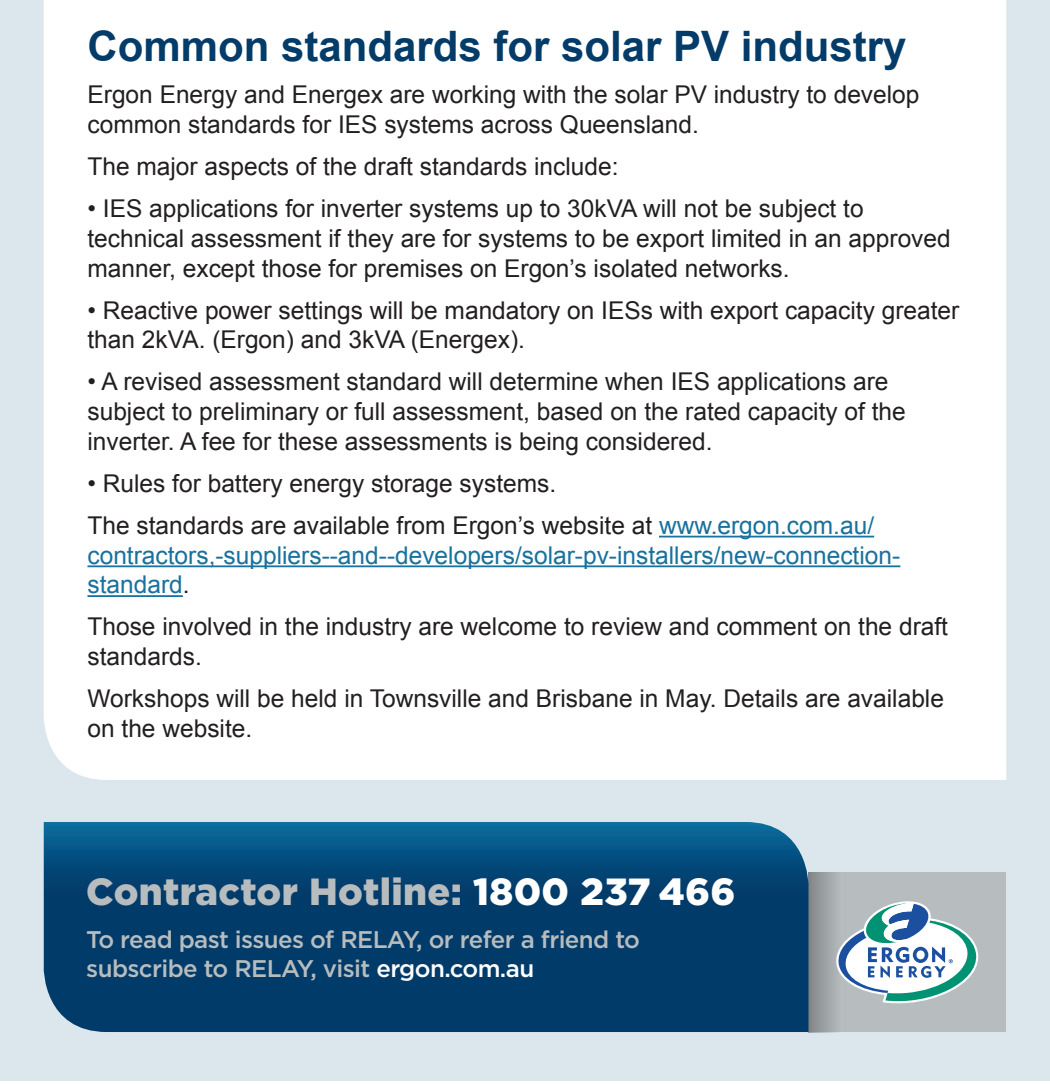
<style>
.page{position:relative;width:1050px;height:1085px;background:#fff}
.page>*{position:absolute;margin:0;border:0;box-sizing:border-box;transform-origin:0 0}
.t1{font:700 42px "Arial";color:#033b69}
.t2{font:900 37.8px "Gotham";letter-spacing:.01em;color:#b7bdbf}
.t3{font:24.5px/29.8px "Arial";color:#231f20}
.t4{font:24.5px/29.8px "Arial";color:#18719e}
.t5{font:500 23.97px/29.1px "Gotham";letter-spacing:-.025em;color:#b7bdbf}
.s1{color:#18719e}
.s2{color:#231f20}
.s3{color:#fff}
</style>
<div class="page">
<div style="left:0;top:0;width:1050px;height:1081px;background:#dbe7ed"></div>
<div style="left:44px;top:0;width:962px;height:780px;background:#fff"></div>
<div style="left:808px;top:872px;width:198px;height:160px;background:#b7bdbf"></div>
<div style="left:808px;top:872px;width:32px;height:160px;background:linear-gradient(to right,#818587,#b1b7ba)"></div>
<svg style="left:835px;top:898px;width:144px;height:107px"></svg>
<svg style="left:44px;top:822px;width:764px;height:210px;background:#044472"></svg>
<hr style="left:659px;top:536px;width:215px;height:1px;background:#18719e">
<hr style="left:88px;top:565px;width:812px;height:2px;background:#18719e">
<hr style="left:88px;top:595px;width:95px;height:2px;background:#18719e">
<h1 class="t1" style="left:88px;top:19px;width:821px">Common standards for solar PV industry</h1>
<p class="t3" style="left:88px;top:80px;width:834px">Ergon Energy and Energex are working with the solar PV industry to develop common standards for IES systems across Queensland.</p>
<p class="t3" style="left:88px;top:152px;width:533px">The major aspects of the draft standards include:</p>
<p class="t3" style="left:88px;top:194px;width:865px">• IES applications for inverter systems up to 30kVA will not be subject to technical assessment if they are for systems to be export limited in an approved manner, except those for premises on Ergon’s isolated networks.</p>
<p class="t3" style="left:88px;top:295px;width:873px">• Reactive power settings will be mandatory on IESs with export capacity greater than 2kVA. (Ergon) and 3kVA (Energex).</p>
<p class="t3" style="left:88px;top:367px;width:820px">• A revised assessment standard will determine when IES applications are subject to preliminary or full assessment, based on the rated capacity of the inverter. A fee for these assessments is being considered.</p>
<p class="t3" style="left:88px;top:462px;width:788px;line-height:42px">• Rules for battery energy storage systems.<br>The standards are available from Ergon’s website at <span class="s1">www.ergon.com.au/</span></p>
<p class="t4" style="left:88px;top:540px;width:814px">contractors,-suppliers--and--developers/solar-pv-installers/new-connection&shy;standard<span class="s2">.</span></p>
<p class="t3" style="left:88px;top:612px;width:862px">Those involved in the industry are welcome to review and comment on the draft standards.</p>
<p class="t3" style="left:88px;top:684px;width:858px">Workshops will be held in Townsville and Brisbane in May. Details are available on the website.</p>
<h2 class="t2" style="left:86px;top:869px;width:651px">Contractor Hotline: <span class="s3">1800 237 466</span></h2>
<p class="t5" style="left:86px;top:925px;width:555px">To read past issues of RELAY, or refer a friend to subscribe to RELAY, visit <span class="s3">ergon.com.au</span></p>
</div>
